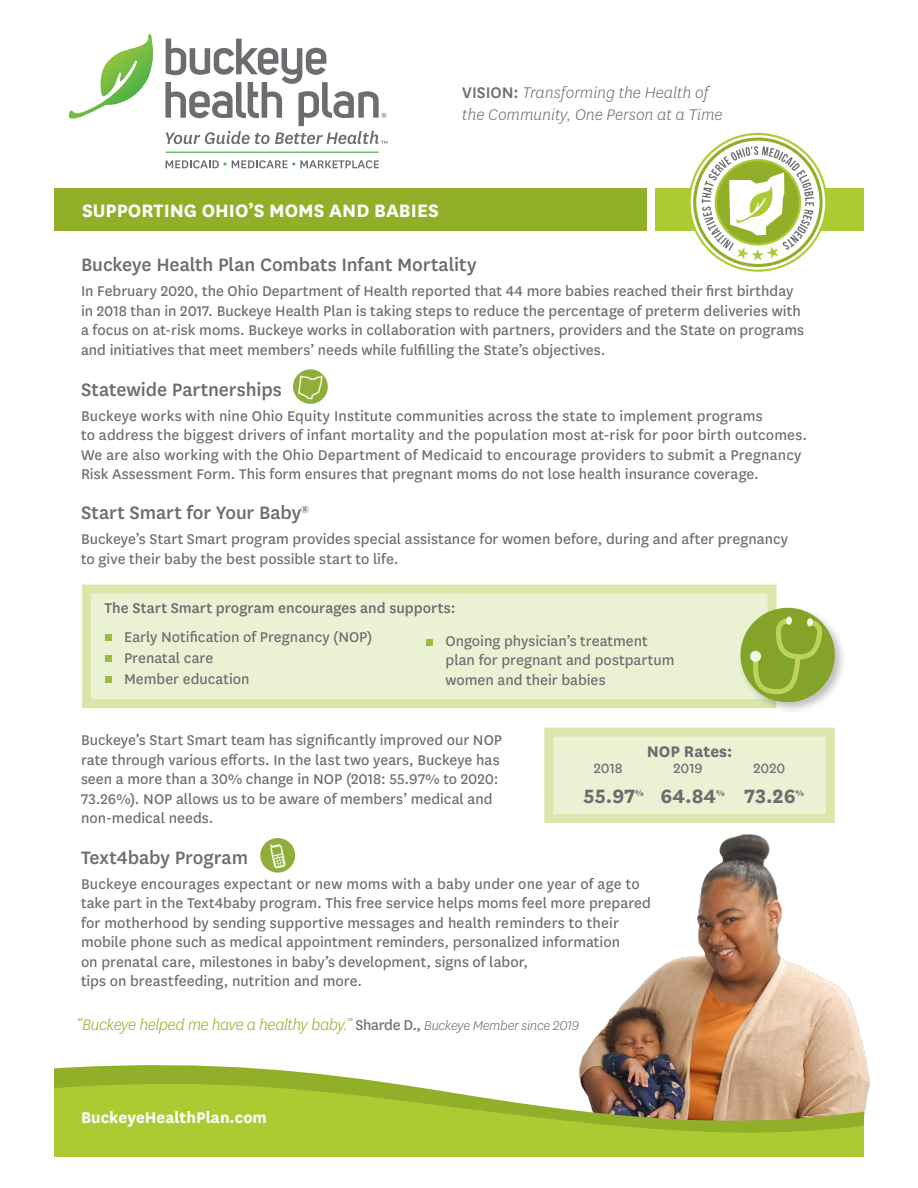
<style>
.page{position:relative;width:918px;height:1188px;background:#fff}
.page>*{position:absolute;margin:0;border:0;box-sizing:border-box;transform-origin:0 0}
.t1{font:700 22.5px "Centene Sans";color:#6c6d70}
.t2{font:500 21px "Centene Sans";letter-spacing:-.005em;color:#6c6d70}
.t3{font:700 21px "Centene Sans";color:#fff}
.t4{font:italic 300 18px "Centene Sans";letter-spacing:-.03em;color:#92af2a}
.t5{font:italic 300 18px/22.5px "Centene Sans";color:#6c6d70}
.t6{font:700 18px "Centene Sans";color:#fff}
.t7{font:700 18px "Centene Sans";color:#6c6d70}
.t8{font:16.5px/19.5px "Centene Sans";color:#6c6d70}
.t9{font:500 16.5px "Centene Sans";color:#6c6d70}
.t10{font:15.75px "Centene Sans";color:#6c6d70}
.t11{font:700 9.9px "Centene Sans";color:#6c6d70}
.s1{font-weight:500;font-style:normal}
.s2{font-weight:400;font-style:normal;font-size:16.5px;color:#6c6d70}
.s3{font-size:15px;color:#6c6d70}
</style>
<div class="page">
<div style="left:87px;top:589px;width:685px;height:115px;background:#ebf2d3"></div>
<div style="left:82px;top:585px;width:695px;height:123px;border:9px solid #dbe6ab"></div>
<div style="left:738px;top:605px;width:109px;height:110px;background:#231f20;opacity:.29"></div>
<svg style="left:739px;top:606px;width:98px;height:98px"></svg>
<div style="left:750px;top:651px;width:11px;height:11px;background:#f2f7e3;border-radius:50%"></div>
<div style="left:786px;top:616px;width:6px;height:9px;background:#f2f7e3;border-radius:50%"></div>
<div style="left:807px;top:618px;width:6px;height:9px;background:#f2f7e3;border-radius:50%"></div>
<img style="left:580px;top:834px;width:290px;height:282px">
<div style="left:54px;top:189px;width:593px;height:42px;background:#92af2a"></div>
<div style="left:656px;top:189px;width:208px;height:42px;background:#accb33"></div>
<svg style="left:69px;top:34px;width:84px;height:85px"></svg>
<svg style="left:165px;top:39px;width:222px;height:105px"></svg>
<hr style="left:166px;top:152px;width:213px;height:1px;background:#4eb247">
<svg style="left:166px;top:160px;width:213px;height:8px"></svg>
<svg style="left:690px;top:134px;width:136px;height:137px"></svg>
<div style="left:697px;top:142px;width:122px;height:121px;background:#fff;border-radius:50%"></div>
<div style="left:693px;top:138px;width:130px;height:129px;border:3px solid #92af2a;border-radius:50%"></div>
<svg style="left:702px;top:146px;width:112px;height:114px"></svg>
<div style="left:105px;top:634px;width:7px;height:6px;background:#9fba40"></div>
<div style="left:105px;top:655px;width:7px;height:7px;background:#9fba40"></div>
<div style="left:105px;top:676px;width:7px;height:7px;background:#9fba40"></div>
<div style="left:426px;top:639px;width:7px;height:7px;background:#9fba40"></div>
<div style="left:549px;top:732px;width:281px;height:86px;background:#ebf2d3"></div>
<div style="left:544px;top:728px;width:291px;height:95px;border:9px solid #dbe6ab"></div>
<svg style="left:54px;top:1063px;width:810px;height:18px"></svg>
<svg style="left:54px;top:1081px;width:810px;height:75px;background:#abbd45"></svg>
<svg style="left:293px;top:369px;width:35px;height:35px"></svg>
<svg style="left:260px;top:838px;width:36px;height:35px"></svg>
<p class="t5" style="left:462px;top:81px;width:262px"><span class="s1">VISION:</span> Transforming the Health of the Community, One Person at a Time</p>
<h1 class="t3" style="left:82px;top:195px;width:358px">SUPPORTING OHIO’S MOMS AND BABIES</h1>
<h2 class="t2" style="left:81px;top:251px;width:397px">Buckeye Health Plan Combats Infant Mortality</h2>
<p class="t8" style="left:81px;top:281px;width:725px">In February 2020, the Ohio Department of Health reported that 44 more babies reached their first birthday in 2018 than in 2017. Buckeye Health Plan is taking steps to reduce the percentage of preterm deliveries with a focus on at-risk moms. Buckeye works in collaboration with partners, providers and the State on programs and initiatives that meet members’ needs while fulfilling the State’s objectives.</p>
<h2 class="t2" style="left:81px;top:375px;width:202px">Statewide Partnerships</h2>
<p class="t8" style="left:81px;top:405px;width:728px">Buckeye works with nine Ohio Equity Institute communities across the state to implement programs<br>to address the biggest drivers of infant mortality and the population most at-risk for poor birth outcomes.<br>We are also working with the Ohio Department of Medicaid to encourage providers to submit a Pregnancy Risk Assessment Form. This form ensures that pregnant moms do not lose health insurance coverage.</p>
<h2 class="t2" style="left:81px;top:499px;width:230px">Start Smart for Your Baby<sup>®</sup></h2>
<p class="t8" style="left:81px;top:529px;width:709px">Buckeye’s Start Smart program provides special assistance for women before, during and after pregnancy to give their baby the best possible start to life.</p>
<p class="t9" style="left:105px;top:596px;width:352px">The Start Smart program encourages and supports:</p>
<p class="t8" style="left:124px;top:626px;width:250px">Early Notification of Pregnancy (NOP)</p>
<p class="t8" style="left:124px;top:647px;width:91px">Prenatal care</p>
<p class="t8" style="left:124px;top:669px;width:127px">Member education</p>
<p class="t8" style="left:445px;top:630px;width:230px">Ongoing physician’s treatment plan for pregnant and postpartum women and their babies</p>
<p class="t8" style="left:81px;top:730px;width:423px">Buckeye’s Start Smart team has significantly improved our NOP rate through various efforts. In the last two years, Buckeye has seen a more than a 30% change in NOP (2018: 55.97% to 2020:<br>73.26%). NOP allows us to be aware of members’ medical and non-medical needs.</p>
<p class="t7" style="left:647px;top:739px;width:87px">NOP Rates:</p>
<p class="t10" style="left:594px;top:758px;width:30px">2018</p>
<p class="t1" style="left:584px;top:780px;width:53px">55.97</p>
<p class="t11" style="left:635px;top:786px;width:10px">%</p>
<p class="t10" style="left:673px;top:758px;width:31px">2019</p>
<p class="t1" style="left:661px;top:780px;width:57px">64.84</p>
<p class="t11" style="left:716px;top:786px;width:10px">%</p>
<h2 class="t2" style="left:81px;top:843px;width:169px">Text4baby Program</h2>
<p class="t8" style="left:81px;top:873px;width:571px">Buckeye encourages expectant or new moms with a baby under one year of age to take part in the Text4baby program. This free service helps moms feel more prepared for motherhood by sending supportive messages and health reminders to their mobile phone such as medical appointment reminders, personalized information<br>on prenatal care, milestones in baby’s development, signs of labor,<br>tips on breastfeeding, nutrition and more.</p>
<p class="t4" style="left:76px;top:1013px;width:504px">“Buckeye helped me have a healthy baby.” <span class="s2">Sharde D.,</span> <span class="s3">Buckeye Member since 2019</span></p>
<p class="t10" style="left:753px;top:758px;width:33px">2020</p>
<p class="t1" style="left:745px;top:780px;width:53px">73.26</p>
<p class="t11" style="left:796px;top:786px;width:10px">%</p>
<p class="t6" style="left:81px;top:1105px;width:187px">BuckeyeHealthPlan.com</p>
</div>
